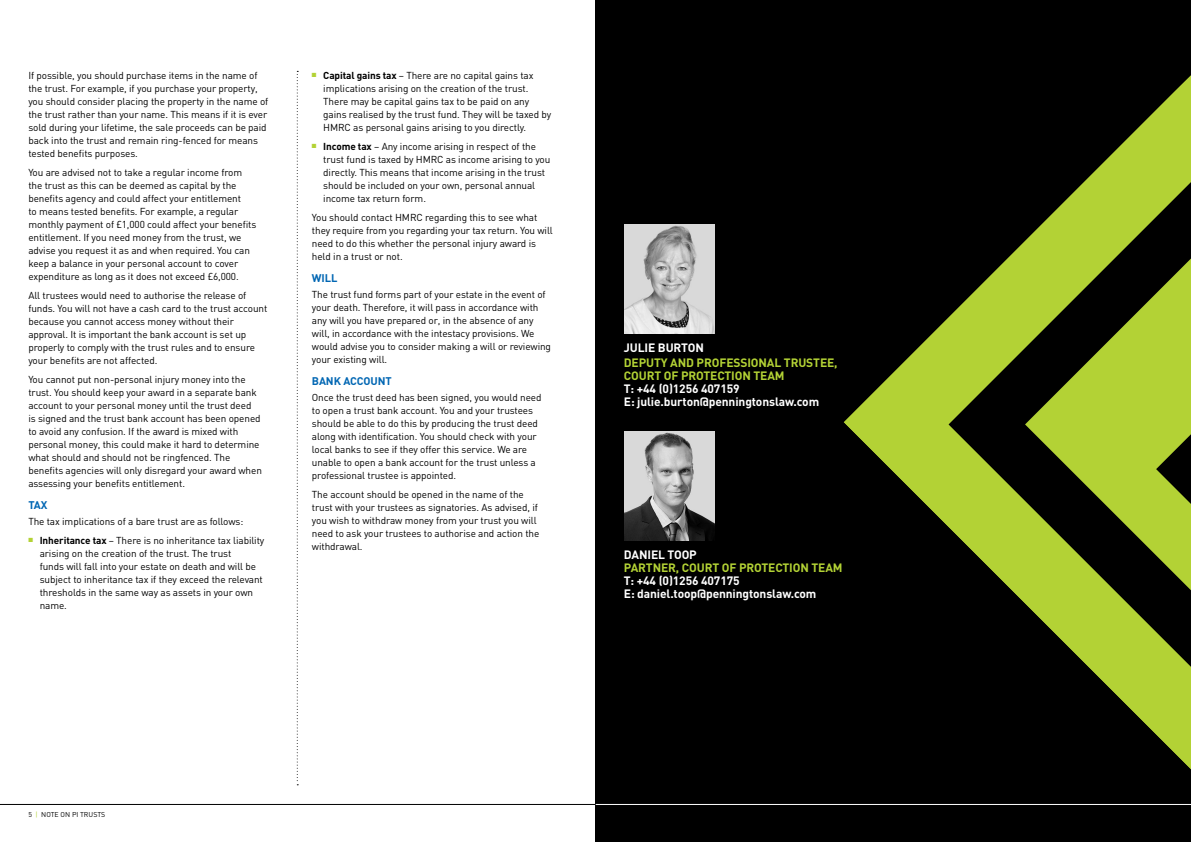
<style>
.page{position:relative;width:1191px;height:842px;background:#fff}
.page>*{position:absolute;margin:0;border:0;box-sizing:border-box;transform-origin:0 0}
.t1{font:700 12px/13px "DIN";letter-spacing:-.01em;color:#fff}
.t2{font:700 12px/13px "DIN";letter-spacing:-.01em;color:#b3d235}
.t3{font:700 11px "DIN";letter-spacing:-.01em;color:#0066b3}
.t4{font:10px/13px "DIN";letter-spacing:-.01em;color:#000}
.t5{font:7px "DIN";color:#000}
.s1{font-weight:700}
.s2{color:#b3d235}
</style>
<div class="page">
<div style="left:595px;top:0;width:596px;height:842px;background:#000"></div>
<svg style="left:843px;top:75px;width:348px;height:694px"></svg>
<hr style="left:595px;top:804px;width:596px;height:1px;background:#fff">
<svg style="left:297px;top:71px;width:1px;height:714px"></svg>
<img style="left:625px;top:225px;width:89px;height:108px">
<img style="left:625px;top:432px;width:89px;height:108px">
<hr style="left:0;top:804px;width:595px;height:1px;background:#000">
<p class="t4" style="left:28px;top:69px;width:241px">If possible, you should purchase items in the name of the trust. For example, if you purchase your property, you should consider placing the property in the name of the trust rather than your name. This means if it is ever sold during your lifetime, the sale proceeds can be paid back into the trust and remain ring-fenced for means tested benefits purposes.</p>
<p class="t4" style="left:28px;top:166px;width:229px">You are advised not to take a regular income from the trust as this can be deemed as capital by the benefits agency and could affect your entitlement<br>to means tested benefits. For example, a regular monthly payment of £1,000 could affect your benefits entitlement. If you need money from the trust, we advise you request it as and when required. You can keep a balance in your personal account to cover expenditure as long as it does not exceed £6,000.</p>
<p class="t4" style="left:28px;top:289px;width:240px">All trustees would need to authorise the release of funds. You will not have a cash card to the trust account because you cannot access money without their approval. It is important the bank account is set up properly to comply with the trust rules and to ensure your benefits are not affected.</p>
<p class="t4" style="left:28px;top:373px;width:235px">You cannot put non-personal injury money into the trust. You should keep your award in a separate bank account to your personal money until the trust deed<br>is signed and the trust bank account has been opened to avoid any confusion. If the award is mixed with personal money, this could make it hard to determine what should and should not be ringfenced. The benefits agencies will only disregard your award when assessing your benefits entitlement.</p>
<p class="t3" style="left:28px;top:498px;width:21px">TAX</p>
<p class="t4" style="left:28px;top:514px;width:216px">The tax implications of a bare trust are as follows:</p>
<p class="t4" style="left:40px;top:533px;width:226px;text-indent:-11px"><sup>■</sup> <span class="s1">Inheritance tax</span> – There is no inheritance tax liability arising on the creation of the trust. The trust<br>funds will fall into your estate on death and will be subject to inheritance tax if they exceed the relevant thresholds in the same way as assets in your own name.</p>
<p class="t4" style="left:323px;top:69px;width:229px;text-indent:-11px"><sup>■</sup> <span class="s1">Capital gains tax</span> – There are no capital gains tax implications arising on the creation of the trust.<br>There may be capital gains tax to be paid on any gains realised by the trust fund. They will be taxed by HMRC as personal gains arising to you directly.</p>
<p class="t4" style="left:323px;top:140px;width:229px;text-indent:-11px"><sup>■</sup> <span class="s1">Income tax</span> – Any income arising in respect of the trust fund is taxed by HMRC as income arising to you directly. This means that income arising in the trust should be included on your own, personal annual income tax return form.</p>
<p class="t4" style="left:312px;top:211px;width:242px">You should contact HMRC regarding this to see what they require from you regarding your tax return. You will need to do this whether the personal injury award is held in a trust or not.</p>
<p class="t3" style="left:312px;top:271px;width:27px">WILL</p>
<p class="t4" style="left:312px;top:288px;width:241px">The trust fund forms part of your estate in the event of your death. Therefore, it will pass in accordance with any will you have prepared or, in the absence of any will, in accordance with the intestacy provisions. We would advise you to consider making a will or reviewing your existing will.</p>
<p class="t3" style="left:312px;top:374px;width:81px">BANK ACCOUNT</p>
<p class="t4" style="left:312px;top:390px;width:231px">Once the trust deed has been signed, you would need to open a trust bank account. You and your trustees should be able to do this by producing the trust deed along with identification. You should check with your local banks to see if they offer this service. We are unable to open a bank account for the trust unless a professional trustee is appointed.</p>
<p class="t4" style="left:312px;top:487px;width:229px">The account should be opened in the name of the trust with your trustees as signatories. As advised, if you wish to withdraw money from your trust you will need to ask your trustees to authorise and action the withdrawal.</p>
<p class="t1" style="left:624px;top:340px;width:82px">JULIE BURTON</p>
<p class="t2" style="left:624px;top:355px;width:215px">DEPUTY AND PROFESSIONAL TRUSTEE,<br>COURT OF PROTECTION TEAM</p>
<p class="t1" style="left:624px;top:381px;width:197px">T: +44 (0)1256 407159<br>E: julie.burton@penningtonslaw.com</p>
<p class="t1" style="left:624px;top:547px;width:74px">DANIEL TOOP</p>
<p class="t2" style="left:624px;top:560px;width:220px">PARTNER, COURT OF PROTECTION TEAM</p>
<p class="t1" style="left:624px;top:573px;width:194px">T: +44 (0)1256 407175<br>E: daniel.toop@penningtonslaw.com</p>
<p class="t5" style="left:28px;top:810px;width:79px">5 <span class="s2">|</span> NOTE ON PI TRUSTS</p>
</div>
